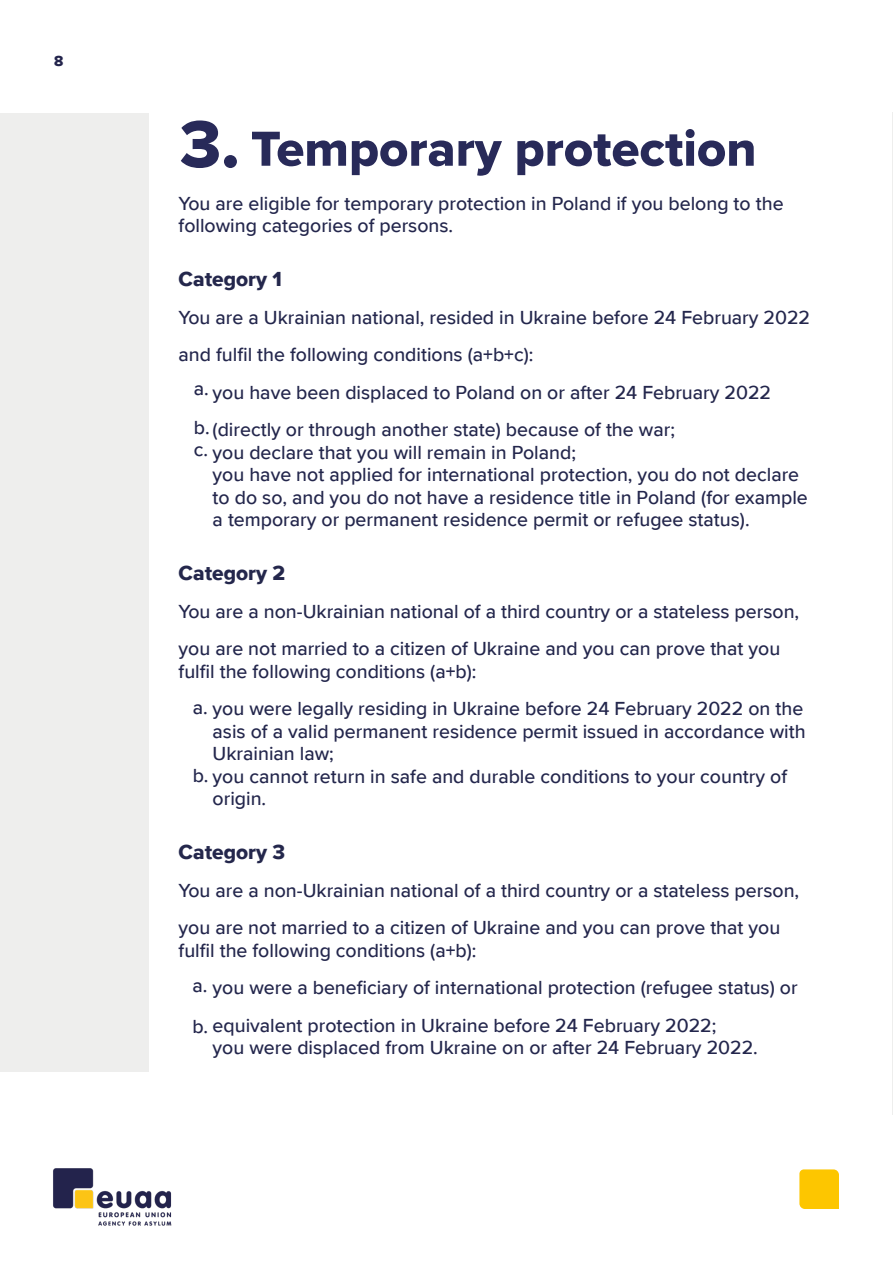
<style>
.page{position:relative;width:893px;height:1263px;background:#fff}
.page>*{position:absolute;margin:0;border:0;box-sizing:border-box;transform-origin:0 0}
.t1{font:51px "Proxima Nova Extrabld";color:#282a59}
.t2{font:21px "Proxima Nova Extrabld";color:#24274c}
.t3{font:500 19.5px/22.5px "Proxima Nova";color:#23264c}
.t4{font:15px "Proxima Nova Extrabld";color:#23244c}
.s1{font-size:69px}
</style>
<div class="page">
<img style="left:53px;top:1168px;width:119px;height:58px">
<div style="left:799px;top:1169px;width:40px;height:40px;background:#fdc600"></div>
<div style="left:0;top:113px;width:148px;height:958px;background:#eeeeed"></div>
<hr style="left:892px;top:113px;width:1px;height:1002px;background:#eeeeed">
<p class="t4" style="left:54px;top:50px;width:11px">8</p>
<h1 class="t1" style="left:180px;top:111px;width:578px"><span class="s1">3.</span> Temporary protection</h1>
<p class="t3" style="left:179px;top:191px;width:606px">You are eligible for temporary protection in Poland if you belong to the following categories of persons.</p>
<p class="t2" style="left:179px;top:264px;width:105px">Category 1</p>
<p class="t3" style="left:179px;top:305px;width:633px">You are a Ukrainian national, resided in Ukraine before 24 February 2022</p>
<p class="t3" style="left:179px;top:343px;width:356px">and fulfil the following conditions (a+b+c):</p>
<p class="t3" style="left:213px;top:380px;width:560px">you have been displaced to Poland on or after 24 February 2022</p>
<p class="t3" style="left:213px;top:418px;width:464px">(directly or through another state) because of the war;</p>
<p class="t3" style="left:213px;top:440px;width:597px">you declare that you will remain in Poland;<br>you have not applied for international protection, you do not declare to do so, and you do not have a residence title in Poland (for example a temporary or permanent residence permit or refugee status).</p>
<p class="t2" style="left:179px;top:558px;width:108px">Category 2</p>
<p class="t3" style="left:179px;top:592px;width:622px;line-height:37.5px">You are a non-Ukrainian national of a third country or a stateless person, you are not married to a citizen of Ukraine and you can prove that you</p>
<p class="t3" style="left:193px;top:652px;width:612px;line-height:37.5px;text-indent:-14px">fulfil the following conditions (a+b):<br>a. you were legally residing in Ukraine before 24 February 2022 on the</p>
<p class="t3" style="left:213px;top:719px;width:595px">asis of a valid permanent residence permit issued in accordance with</p>
<p class="t3" style="left:213px;top:742px;width:123px">Ukrainian law;</p>
<p class="t3" style="left:193px;top:764px;width:596px">b. you cannot return in safe and durable conditions to your country of</p>
<p class="t3" style="left:213px;top:787px;width:55px">origin.</p>
<p class="t2" style="left:179px;top:837px;width:108px">Category 3</p>
<p class="t3" style="left:179px;top:871px;width:622px;line-height:37.5px">You are a non-Ukrainian national of a third country or a stateless person, you are not married to a citizen of Ukraine and you can prove that you</p>
<p class="t3" style="left:179px;top:938px;width:299px">fulfil the following conditions (a+b):</p>
<p class="t3" style="left:213px;top:976px;width:586px">you were a beneficiary of international protection (refugee status) or</p>
<p class="t3" style="left:192px;top:1013px;width:525px">b. equivalent protection in Ukraine before 24 February 2022;</p>
<p class="t3" style="left:213px;top:1036px;width:547px">you were displaced from Ukraine on or after 24 February 2022.</p>
<p class="t3" style="left:194px;top:368px;width:17px;line-height:39px">a. b.</p>
<p class="t3" style="left:194px;top:438px;width:16px">c.</p>
<p class="t3" style="left:192px;top:974px;width:17px">a.</p>
</div>
